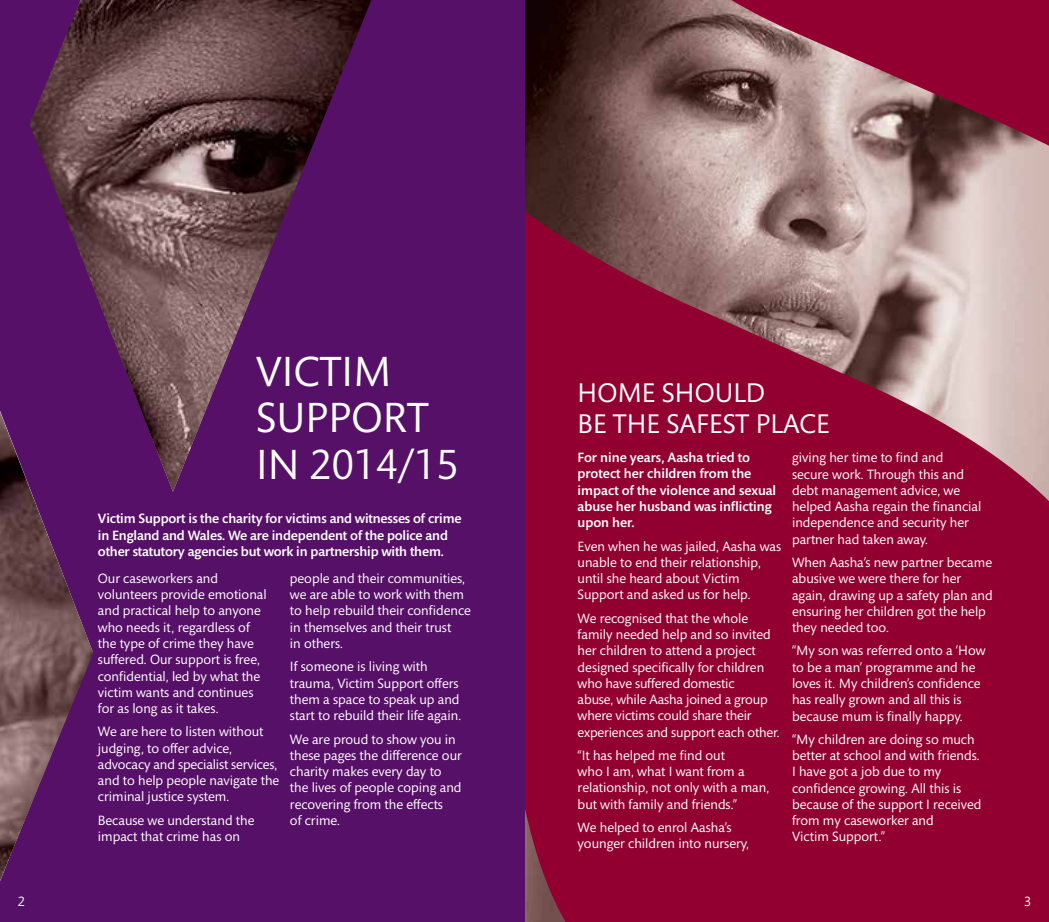
<style>
.page{position:relative;width:1049px;height:922px;background:#fff}
.page>*{position:absolute;margin:0;border:0;box-sizing:border-box;transform-origin:0 0}
.t1{font:42.88px/46.8px "Mundo Sans";color:#fff}
.t2{font:27.5px/31.2px "Mundo Sans";color:#fff}
.t3{font:13.75px/16.2px "Mundo Sans";color:#fff}
.t4{font:500 13.75px/16.2px "Mundo Sans Std";letter-spacing:-.01em;color:#fff}
</style>
<div class="page">
<svg style="left:524px;top:0;width:525px;height:921px;background:#932a4b"></svg>
<div style="left:0;top:0;width:524px;height:921px;background:#571067"></div>
<img style="left:0;top:0;width:371px;height:880px">
<h1 class="t1" style="left:256px;top:349px;width:204px">VICTIM<br>SUPPORT<br>IN 2014/15</h1>
<p class="t4" style="left:98px;top:511px;width:365px">Victim Support is the charity for victims and witnesses of crime in England and Wales. We are independent of the police and other statutory agencies but work in partnership with them.</p>
<p class="t3" style="left:98px;top:570px;width:170px">Our caseworkers and volunteers provide emotional and practical help to anyone who needs it, regardless of the type of crime they have suffered. Our support is free, confidential, led by what the victim wants and continues for as long as it takes.</p>
<p class="t3" style="left:98px;top:723px;width:183px">We are here to listen without judging, to offer advice, advocacy and specialist services, and to help people navigate the criminal justice system.</p>
<p class="t3" style="left:98px;top:812px;width:158px">Because we understand the impact that crime has on</p>
<p class="t3" style="left:290px;top:570px;width:182px">people and their communities, we are able to work with them to help rebuild their confidence in themselves and their trust<br>in others.</p>
<p class="t3" style="left:290px;top:658px;width:173px">If someone is living with trauma, Victim Support offers them a space to speak up and start to rebuild their life again.</p>
<p class="t3" style="left:290px;top:731px;width:173px">We are proud to show you in these pages the difference our charity makes every day to the lives of people coping and recovering from the effects<br>of crime.</p>
<h2 class="t2" style="left:578px;top:377px;width:253px">HOME SHOULD<br>BE THE SAFEST PLACE</h2>
<p class="t4" style="left:578px;top:449px;width:200px">For nine years, Aasha tried to protect her children from the impact of the violence and sexual abuse her husband was inflicting upon her.</p>
<p class="t3" style="left:578px;top:538px;width:205px">Even when he was jailed, Aasha was unable to end their relationship, until she heard about Victim<br>Support and asked us for help.</p>
<p class="t3" style="left:578px;top:610px;width:204px">We recognised that the whole family needed help and so invited her children to attend a project designed specifically for children who have suffered domestic<br>abuse, while Aasha joined a group where victims could share their experiences and support each other.</p>
<p class="t3" style="left:578px;top:747px;width:193px">“It has helped me find out<br>who I am, what I want from a relationship, not only with a man, but with family and friends.”</p>
<p class="t3" style="left:578px;top:819px;width:173px">We helped to enrol Aasha’s younger children into nursery,</p>
<p class="t3" style="left:792px;top:450px;width:191px">giving her time to find and secure work. Through this and debt management advice, we helped Aasha regain the financial independence and security her partner had taken away.</p>
<p class="t3" style="left:792px;top:554px;width:202px">When Aasha’s new partner became abusive we were there for her again, drawing up a safety plan and ensuring her children got the help they needed too.</p>
<p class="t3" style="left:792px;top:643px;width:195px">“My son was referred onto a ‘How to be a man’ programme and he loves it. My children’s confidence has really grown and all this is because mum is finally happy.</p>
<p class="t3" style="left:792px;top:731px;width:191px">“My children are doing so much better at school and with friends.<br>I have got a job due to my confidence growing. All this is because of the support I received from my caseworker and<br>Victim Support.”</p>
<p class="t3" style="left:18px;top:893px;width:9px">2</p>
<p class="t3" style="left:1024px;top:893px;width:9px">3</p>
</div>
